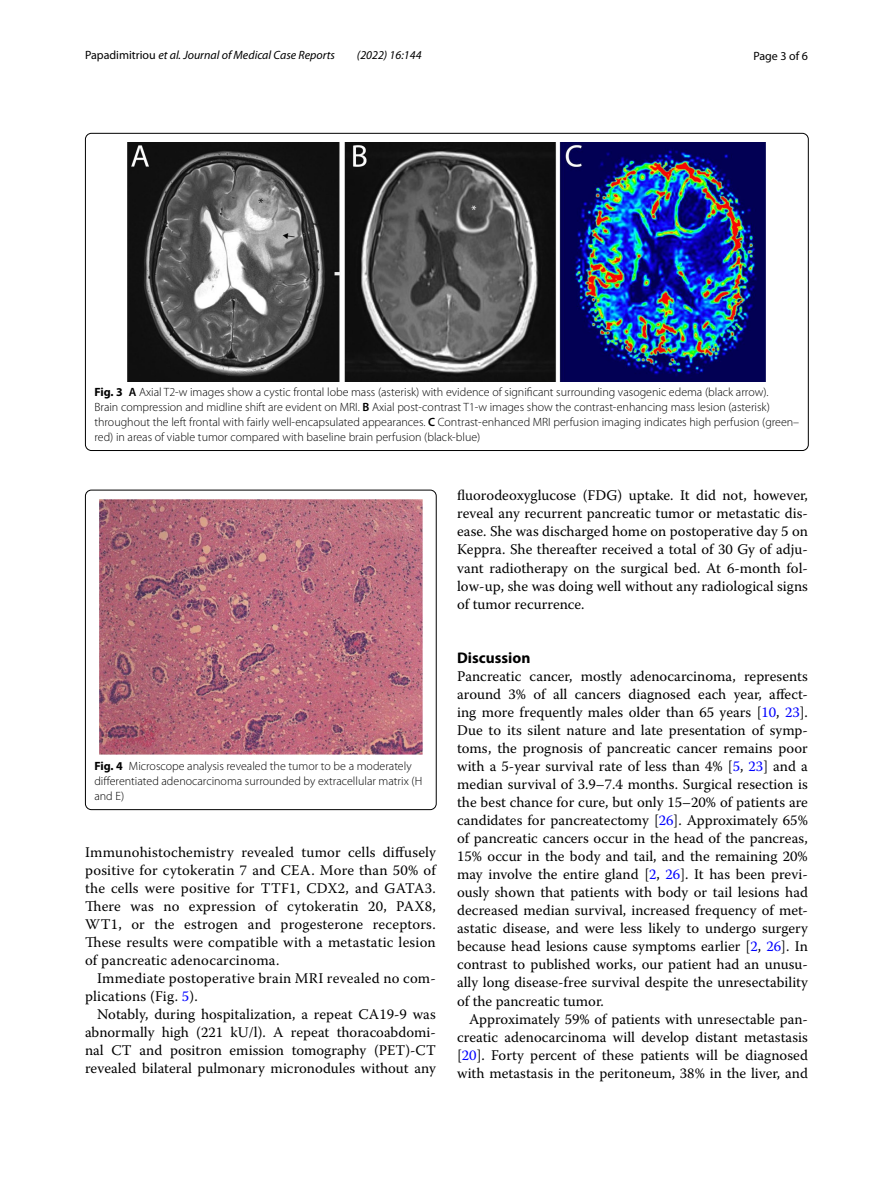
<style>
.page{position:relative;width:893px;height:1187px;background:#fff}
.page>*{position:absolute;margin:0;border:0;box-sizing:border-box;transform-origin:0 0}
.t1{font:700 15.45px "Myriad Pro";color:#000}
.t2{font:14.7px/18px "Warnock Pro";letter-spacing:.005em;color:#000;text-align:justify}
.t3{font:300 12px/15px "Myriad Pro";color:#000}
.t4{font:italic 12px "Myriad Pro";color:#000}
.t5{font:12px "Myriad Pro";color:#000}
.s1{font-style:normal}
.s2{font-weight:700}
.s3{font-weight:600}
.s4{color:#00f}
</style>
<div class="page">
<img style="left:128px;top:142px;width:638px;height:239px">
<img style="left:99px;top:499px;width:323px;height:255px">
<div style="left:85px;top:490px;width:351px;height:319px;border:1px solid #000;border-radius:6px"></div>
<p class="t4" style="left:85px;top:48px;width:252px"><span class="s1">Papadimitriou</span> et al. Journal of Medical Case Reports</p>
<p class="t4" style="left:357px;top:48px;width:66px">(2022) 16:144</p>
<p class="t5" style="left:753px;top:48px;width:56px">Page 3 of 6</p>
<p class="t3" style="left:94px;top:385px;width:706px"><span class="s2">Fig. 3</span> <span class="s3">A</span> Axial T2-w images show a cystic frontal lobe mass (asterisk) with evidence of significant surrounding vasogenic edema (black arrow).<br>Brain compression and midline shift are evident on MRI. <span class="s3">B</span> Axial post-contrast T1-w images show the contrast-enhancing mass lesion (asterisk) throughout the left frontal with fairly well-encapsulated appearances. <span class="s3">C</span> Contrast-enhanced MRI perfusion imaging indicates high perfusion (green– red) in areas of viable tumor compared with baseline brain perfusion (black-blue)</p>
<p class="t3" style="left:94px;top:758px;width:329px"><span class="s2">Fig. 4</span> Microscope analysis revealed the tumor to be a moderately differentiated adenocarcinoma surrounded by extracellular matrix (H and E)</p>
<p class="t2" style="left:85px;top:843px;width:352px">Immunohistochemistry revealed tumor cells diffusely positive for cytokeratin 7 and CEA. More than 50% of the cells were positive for TTF1, CDX2, and GATA3.<br>There was no expression of cytokeratin 20, PAX8, WT1, or the estrogen and progesterone receptors.<br>These results were compatible with a metastatic lesion of pancreatic adenocarcinoma.</p>
<p class="t2" style="left:85px;top:969px;width:352px;text-indent:12px">Immediate postoperative brain MRI revealed no com&shy;plications (Fig. <span class="s4">5</span>).</p>
<p class="t2" style="left:85px;top:1005px;width:352px;text-indent:12px">Notably, during hospitalization, a repeat CA19-9 was abnormally high (221 kU/l). A repeat thoracoabdomi&shy;nal CT and positron emission tomography (PET)-CT revealed bilateral pulmonary micronodules without any</p>
<p class="t2" style="left:457px;top:486px;width:352px">fluorodeoxyglucose (FDG) uptake. It did not, however, reveal any recurrent pancreatic tumor or metastatic dis&shy;ease. She was discharged home on postoperative day 5 on Keppra. She thereafter received a total of 30 Gy of adju&shy;vant radiotherapy on the surgical bed. At 6-month fol&shy;low-up, she was doing well without any radiological signs of tumor recurrence.</p>
<p class="t1" style="left:457px;top:648px;width:75px">Discussion</p>
<p class="t2" style="left:457px;top:667px;width:352px">Pancreatic cancer, mostly adenocarcinoma, represents around 3% of all cancers diagnosed each year, affect&shy;ing more frequently males older than 65 years [<span class="s4">10</span>, <span class="s4">23</span>].<br>Due to its silent nature and late presentation of symp&shy;toms, the prognosis of pancreatic cancer remains poor with a 5-year survival rate of less than 4% [<span class="s4">5</span>, <span class="s4">23</span>] and a median survival of 3.9–7.4 months. Surgical resection is the best chance for cure, but only 15–20% of patients are candidates for pancreatectomy [<span class="s4">26</span>]. Approximately 65% of pancreatic cancers occur in the head of the pancreas, 15% occur in the body and tail, and the remaining 20% may involve the entire gland [<span class="s4">2</span>, <span class="s4">26</span>]. It has been previ&shy;ously shown that patients with body or tail lesions had decreased median survival, increased frequency of met&shy;astatic disease, and were less likely to undergo surgery because head lesions cause symptoms earlier [<span class="s4">2</span>, <span class="s4">26</span>]. In contrast to published works, our patient had an unusu&shy;ally long disease-free survival despite the unresectability of the pancreatic tumor.</p>
<p class="t2" style="left:457px;top:1009px;width:352px;text-indent:12px">Approximately 59% of patients with unresectable pan&shy;creatic adenocarcinoma will develop distant metastasis [<span class="s4">20</span>]. Forty percent of these patients will be diagnosed with metastasis in the peritoneum, 38% in the liver, and</p>
</div>
